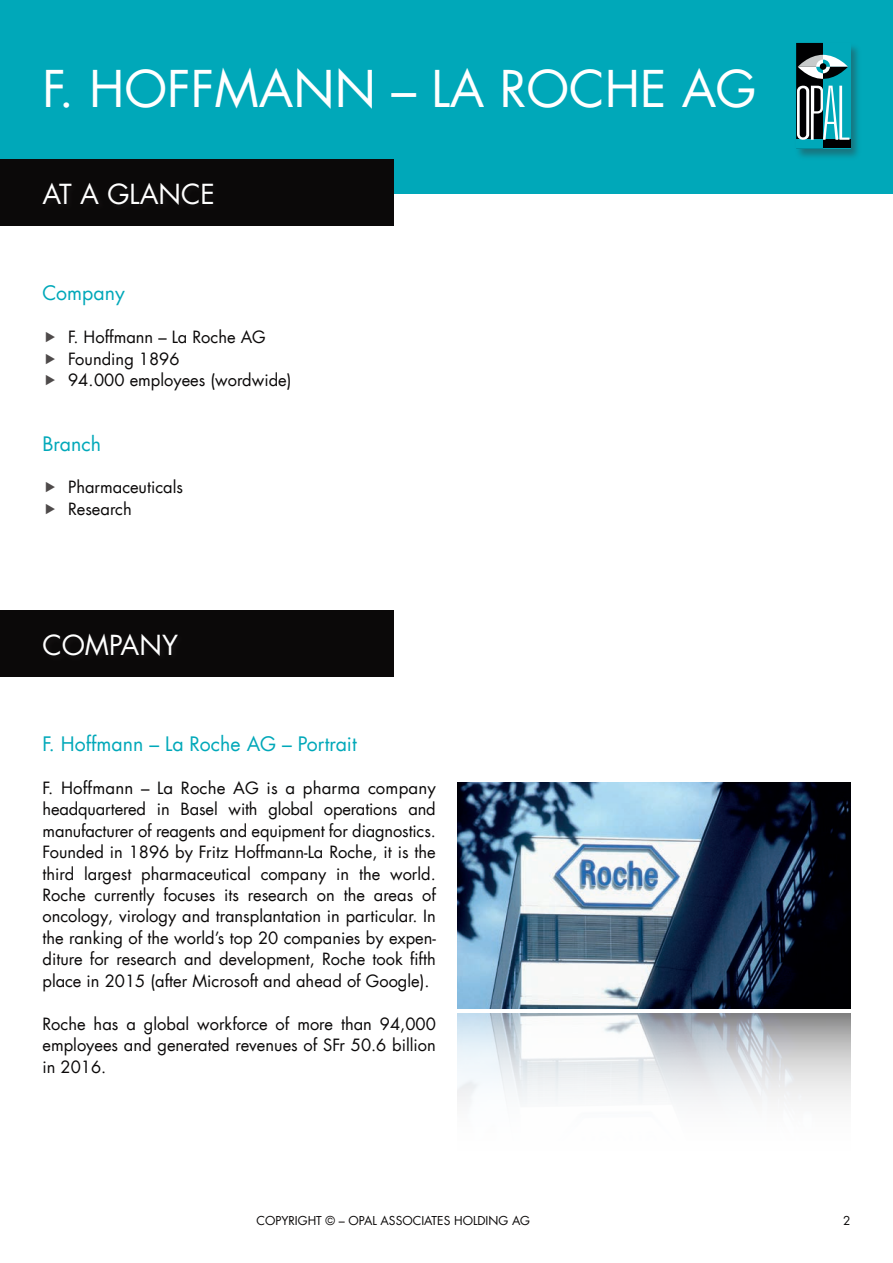
<style>
.page{position:relative;width:893px;height:1263px;background:#fff}
.page>*{position:absolute;margin:0;border:0;box-sizing:border-box;transform-origin:0 0}
.t1{font:49.5px "Futura Com";color:#fff}
.t2{font:27px "Futura Com";color:#fff}
.t3{font:19.5px "Futura Com";color:#00a8b9}
.t4{font:16.5px/21.5px "Futura Com";color:#0b0909}
.t5{font:12px "Futura Com";color:#0b0909}
</style>
<div class="page">
<div style="left:0;top:0;width:893px;height:193px;background:#00a8b9"></div>
<div style="left:0;top:159px;width:394px;height:67px;background:#0b0909"></div>
<img style="left:796px;top:42px;width:62px;height:115px">
<div style="left:796px;top:43px;width:54px;height:105px;background:#00a8b9"></div>
<div style="left:796px;top:43px;width:27px;height:105px;background:#000001"></div>
<div style="left:796px;top:140px;width:27px;height:8px;background:#00a8b9"></div>
<div style="left:823px;top:140px;width:27px;height:8px;background:#000001"></div>
<svg style="left:797px;top:55px;width:52px;height:85px"></svg>
<div style="left:820px;top:63px;width:6px;height:7px;background:#000001;border-radius:50%"></div>
<div style="left:0;top:610px;width:394px;height:67px;background:#0b0909"></div>
<img style="left:457px;top:782px;width:393px;height:226px">
<img style="left:457px;top:1013px;width:393px;height:89px">
<h1 class="t1" style="left:43px;top:55px;width:715px">F. HOFFMANN – LA ROCHE AG</h1>
<h2 class="t2" style="left:43px;top:175px;width:174px">AT A GLANCE</h2>
<p class="t3" style="left:43px;top:280px;width:84px">Company</p>
<p class="t4" style="left:68px;top:326px;width:225px">F. Hoffmann – La Roche AG<br>Founding 1896<br>94.000 employees (wordwide)</p>
<p class="t3" style="left:43px;top:430px;width:60px">Branch</p>
<p class="t4" style="left:68px;top:476px;width:117px">Pharmaceuticals<br>Research</p>
<h2 class="t2" style="left:43px;top:626px;width:137px">COMPANY</h2>
<p class="t3" style="left:43px;top:730px;width:316px">F. Hoffmann – La Roche AG – Portrait</p>
<p class="t4" style="left:43px;top:777px;width:395px;text-align:justify">F. Hoffmann – La Roche AG is a pharma company headquartered in Basel with global operations and manufacturer of reagents and equipment for diagnostics.<br>Founded in 1896 by Fritz Hoffmann-La Roche, it is the third largest pharmaceutical company in the world.<br>Roche currently focuses its research on the areas of oncology, virology and transplantation in particular. In the ranking of the world’s top 20 companies by expen&shy;diture for research and development, Roche took fifth place in 2015 (after Microsoft and ahead of Google).</p>
<p class="t4" style="left:43px;top:1013px;width:395px;text-align:justify">Roche has a global workforce of more than 94,000 employees and generated revenues of SFr 50.6 billion in 2016.</p>
<p class="t5" style="left:257px;top:1213px;width:275px">COPYRIGHT © – OPAL ASSOCIATES HOLDING AG</p>
<p class="t5" style="left:843px;top:1212px;width:9px">2</p>
</div>
